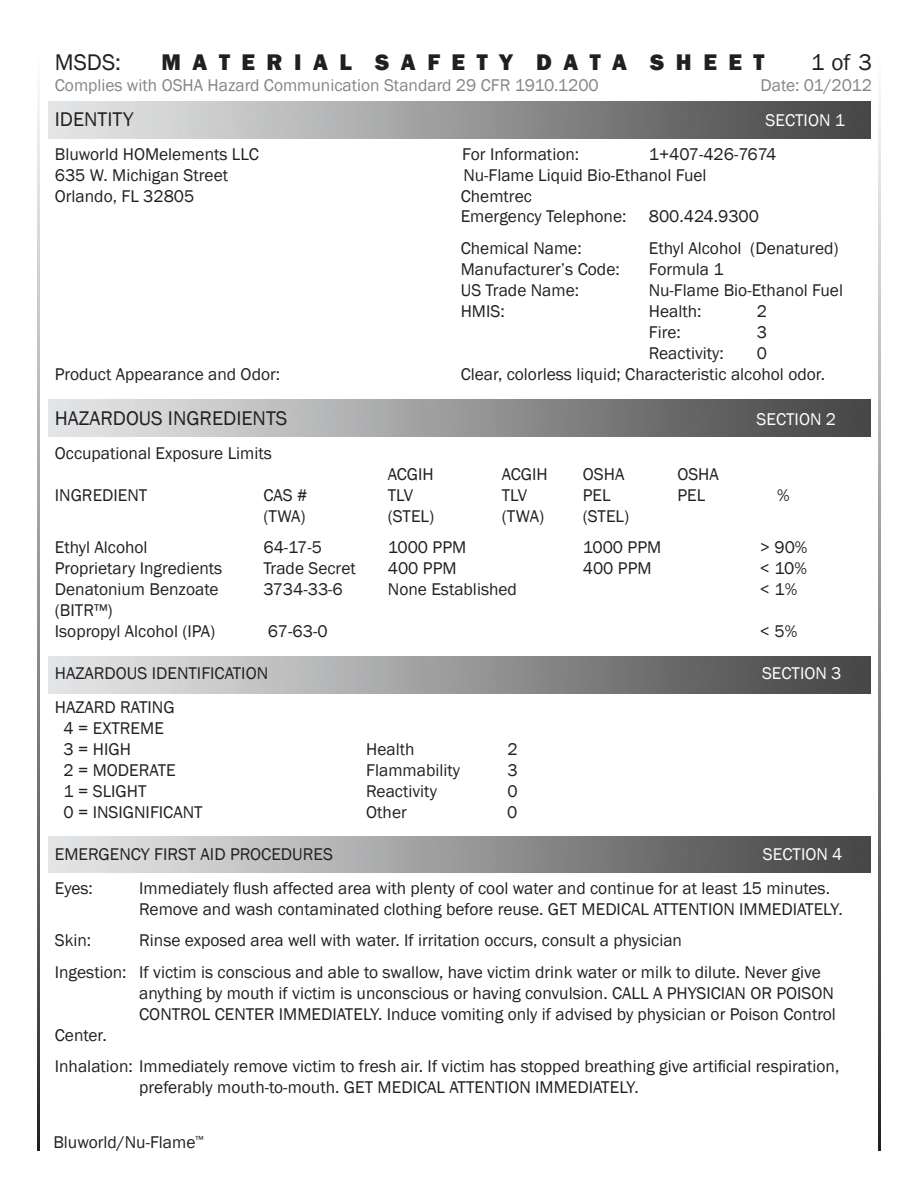
<style>
.page{position:relative;width:918px;height:1188px;background:#fff}
.page>*{position:absolute;margin:0;border:0;box-sizing:border-box;transform-origin:0 0}
.t1{font:800 23.25px "Franklin Gothic";color:#231f20}
.t2{font:23.25px "Franklin Gothic";color:#231f20}
.t3{font:20.4px "Franklin Gothic";color:#231f20}
.t4{font:17.4px/21px "Franklin Gothic";color:#231f20}
.t5{font:17.4px "Franklin Gothic";color:#838588}
.t6{font:17.4px "Franklin Gothic";color:#fff}
</style>
<div class="page">
<img style="left:49px;top:102px;width:822px;height:37px">
<img style="left:49px;top:400px;width:822px;height:36px">
<img style="left:49px;top:657px;width:822px;height:36px">
<img style="left:49px;top:836px;width:822px;height:37px">
<svg style="left:38px;top:97px;width:1px;height:1053px"></svg>
<svg style="left:879px;top:97px;width:1px;height:1053px"></svg>
<h1 class="t2" style="left:55px;top:48px;width:68px">MSDS:</h1>
<h1 class="t1" style="left:161px;top:47px;width:604px">M A T E R I A L S A F E T Y D A T A S H E E T</h1>
<h1 class="t2" style="left:811px;top:48px;width:63px">1 of 3</h1>
<p class="t5" style="left:55px;top:74px;width:546px">Complies with OSHA Hazard Communication Standard 29 CFR 1910.1200</p>
<p class="t5" style="left:761px;top:74px;width:113px">Date: 01/2012</p>
<p class="t3" style="left:55px;top:106px;width:80px">IDENTITY</p>
<p class="t6" style="left:766px;top:109px;width:81px">SECTION 1</p>
<p class="t4" style="left:55px;top:144px;width:205px">Bluworld HOMelements LLC</p>
<p class="t4" style="left:462px;top:144px;width:118px">For Information:</p>
<p class="t4" style="left:649px;top:144px;width:129px">1+407-426-7674</p>
<p class="t4" style="left:55px;top:165px;width:175px">635 W. Michigan Street</p>
<p class="t4" style="left:463px;top:165px;width:245px">Nu-Flame Liquid Bio-Ethanol Fuel</p>
<p class="t4" style="left:55px;top:186px;width:141px">Orlando, FL 32805</p>
<p class="t4" style="left:461px;top:186px;width:167px">Chemtrec<br>Emergency Telephone:</p>
<p class="t4" style="left:649px;top:207px;width:112px">800.424.9300</p>
<p class="t4" style="left:461px;top:238px;width:122px">Chemical Name:</p>
<p class="t4" style="left:649px;top:238px;width:191px">Ethyl Alcohol (Denatured)</p>
<p class="t4" style="left:461px;top:259px;width:161px">Manufacturer’s Code:</p>
<p class="t4" style="left:649px;top:259px;width:76px">Formula 1</p>
<p class="t4" style="left:461px;top:280px;width:120px">US Trade Name:</p>
<p class="t4" style="left:649px;top:280px;width:196px">Nu-Flame Bio-Ethanol Fuel</p>
<p class="t4" style="left:461px;top:301px;width:46px">HMIS:</p>
<p class="t4" style="left:649px;top:301px;width:54px">Health:</p>
<p class="t4" style="left:757px;top:301px;width:12px">2</p>
<p class="t4" style="left:649px;top:322px;width:34px">Fire:</p>
<p class="t4" style="left:757px;top:322px;width:12px">3</p>
<p class="t4" style="left:649px;top:343px;width:77px">Reactivity:</p>
<p class="t4" style="left:757px;top:343px;width:12px">0</p>
<p class="t4" style="left:55px;top:364px;width:227px">Product Appearance and Odor:</p>
<p class="t4" style="left:461px;top:364px;width:366px">Clear, colorless liquid; Characteristic alcohol odor.</p>
<p class="t3" style="left:55px;top:406px;width:234px">HAZARDOUS INGREDIENTS</p>
<p class="t6" style="left:757px;top:408px;width:81px">SECTION 2</p>
<p class="t4" style="left:55px;top:443px;width:219px">Occupational Exposure Limits</p>
<p class="t4" style="left:388px;top:464px;width:47px">ACGIH</p>
<p class="t4" style="left:502px;top:464px;width:47px">ACGIH</p>
<p class="t4" style="left:583px;top:464px;width:43px">OSHA</p>
<p class="t4" style="left:677px;top:464px;width:43px">OSHA</p>
<p class="t4" style="left:55px;top:485px;width:94px">INGREDIENT</p>
<p class="t4" style="left:263px;top:485px;width:45px">CAS #</p>
<p class="t4" style="left:388px;top:485px;width:27px">TLV</p>
<p class="t4" style="left:502px;top:485px;width:27px">TLV</p>
<p class="t4" style="left:583px;top:485px;width:29px">PEL</p>
<p class="t4" style="left:677px;top:485px;width:29px">PEL</p>
<p class="t4" style="left:777px;top:485px;width:14px">%</p>
<p class="t4" style="left:263px;top:506px;width:44px">(TWA)</p>
<p class="t4" style="left:388px;top:506px;width:48px">(STEL)</p>
<p class="t4" style="left:502px;top:506px;width:44px">(TWA)</p>
<p class="t4" style="left:583px;top:506px;width:48px">(STEL)</p>
<p class="t4" style="left:55px;top:537px;width:94px">Ethyl Alcohol</p>
<p class="t4" style="left:263px;top:537px;width:60px">64-17-5</p>
<p class="t4" style="left:388px;top:537px;width:80px">1000 PPM</p>
<p class="t4" style="left:583px;top:537px;width:80px">1000 PPM</p>
<p class="t4" style="left:760px;top:537px;width:49px">&gt; 90%</p>
<p class="t4" style="left:55px;top:558px;width:169px">Proprietary Ingredients</p>
<p class="t4" style="left:263px;top:558px;width:94px">Trade Secret</p>
<p class="t4" style="left:388px;top:558px;width:70px">400 PPM</p>
<p class="t4" style="left:583px;top:558px;width:70px">400 PPM</p>
<p class="t4" style="left:760px;top:558px;width:49px">&lt; 10%</p>
<p class="t4" style="left:55px;top:579px;width:165px">Denatonium Benzoate</p>
<p class="t4" style="left:263px;top:579px;width:81px">3734-33-6</p>
<p class="t4" style="left:388px;top:579px;width:131px">None Established</p>
<p class="t4" style="left:760px;top:579px;width:39px">&lt; 1%</p>
<p class="t4" style="left:55px;top:600px;width:162px">(BITR™)<br>Isopropyl Alcohol (IPA)</p>
<p class="t4" style="left:268px;top:621px;width:61px">67-63-0</p>
<p class="t4" style="left:760px;top:621px;width:39px">&lt; 5%</p>
<p class="t4" style="left:55px;top:663px;width:215px">HAZARDOUS IDENTIFICATION</p>
<p class="t6" style="left:762px;top:663px;width:81px">SECTION 3</p>
<p class="t4" style="left:64px;top:697px;width:113px;text-indent:-9px">HAZARD RATING<br>4 = EXTREME<br>3 = HIGH</p>
<p class="t4" style="left:366px;top:739px;width:50px">Health</p>
<p class="t4" style="left:507px;top:739px;width:12px">2</p>
<p class="t4" style="left:64px;top:760px;width:114px">2 = MODERATE</p>
<p class="t4" style="left:366px;top:760px;width:95px">Flammability</p>
<p class="t4" style="left:507px;top:760px;width:12px">3</p>
<p class="t4" style="left:64px;top:781px;width:85px">1 = SLIGHT</p>
<p class="t4" style="left:366px;top:781px;width:72px">Reactivity</p>
<p class="t4" style="left:507px;top:781px;width:12px">0</p>
<p class="t4" style="left:64px;top:802px;width:141px">0 = INSIGNIFICANT</p>
<p class="t4" style="left:366px;top:802px;width:42px">Other</p>
<p class="t4" style="left:507px;top:802px;width:12px">0</p>
<p class="t4" style="left:55px;top:844px;width:280px">EMERGENCY FIRST AID PROCEDURES</p>
<p class="t6" style="left:763px;top:843px;width:81px">SECTION 4</p>
<p class="t4" style="left:55px;top:878px;width:40px">Eyes:</p>
<p class="t4" style="left:139px;top:878px;width:705px">Immediately flush affected area with plenty of cool water and continue for at least 15 minutes.<br>Remove and wash contaminated clothing before reuse. GET MEDICAL ATTENTION IMMEDIATELY.</p>
<p class="t4" style="left:55px;top:930px;width:38px">Skin:</p>
<p class="t4" style="left:55px;top:925px;width:768px;line-height:31.5px;text-indent:84px">Rinse exposed area well with water. If irritation occurs, consult a physician<br>Ingestion: If victim is conscious and able to swallow, have victim drink water or milk to dilute. Never give</p>
<p class="t4" style="left:139px;top:983px;width:698px">anything by mouth if victim is unconscious or having convulsion. CALL A PHYSICIAN OR POISON<br>CONTROL CENTER IMMEDIATELY. Induce vomiting only if advised by physician or Poison Control</p>
<p class="t4" style="left:55px;top:1019px;width:786px;line-height:31.5px">Center.<br>Inhalation: Immediately remove victim to fresh air. If victim has stopped breathing give artificial respiration,</p>
<p class="t4" style="left:139px;top:1077px;width:501px">preferably mouth-to-mouth. GET MEDICAL ATTENTION IMMEDIATELY.</p>
<p class="t4" style="left:53px;top:1132px;width:152px">Bluworld/Nu-Flame<sup>™</sup></p>
</div>
